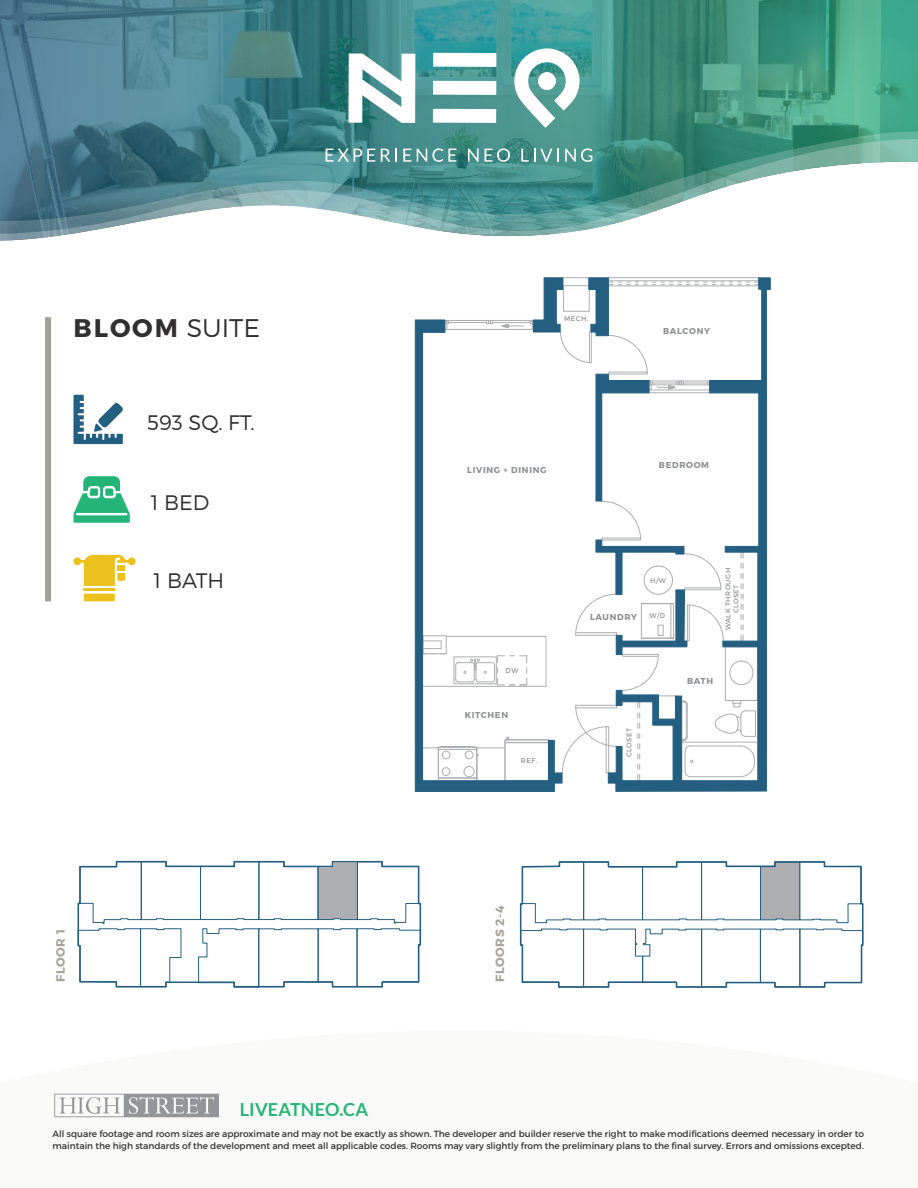
<style>
.page{position:relative;width:918px;height:1188px;background:#fff}
.page>*{position:absolute;margin:0;border:0;box-sizing:border-box;transform-origin:0 0}
.t1{font:700 25.5px "Montserrat";letter-spacing:.08em;color:#312f30}
.t2{font:300 21px "Montserrat";color:#312f30}
.t3{font:700 18px "Lato";letter-spacing:.01em;color:#27b577}
.t4{font:700 12px "Montserrat";letter-spacing:.05em;color:#a7a59b}
.t5{font:9px/12px "Montserrat";color:#312f30}
.t6{font:700 8.55px "Montserrat";letter-spacing:.08em;color:#8d8f92}
.t7{font:6.9px/8.2px "Montserrat";letter-spacing:.06em;color:#8d8f92;text-align:center}
.s1{font-weight:300}
</style>
<div class="page">
<svg style="left:0;top:0;width:918px;height:132px"></svg>
<svg style="left:0;top:234px;width:552px;height:7px"></svg>
<svg style="left:0;top:132px;width:918px;height:102px"></svg>
<div style="left:433px;top:53px;width:63px;height:14px;background:#fff"></div>
<div style="left:433px;top:81px;width:63px;height:14px;background:#fff"></div>
<div style="left:433px;top:109px;width:63px;height:14px;background:#fff"></div>
<svg style="left:514px;top:48px;width:66px;height:80px"></svg>
<svg style="left:348px;top:53px;width:67px;height:70px"></svg>
<svg style="left:326px;top:149px;width:49px;height:13px"></svg>
<svg style="left:381px;top:149px;width:16px;height:13px"></svg>
<svg style="left:403px;top:149px;width:8px;height:13px"></svg>
<svg style="left:417px;top:148px;width:39px;height:14px"></svg>
<svg style="left:468px;top:149px;width:11px;height:13px"></svg>
<svg style="left:485px;top:148px;width:25px;height:14px"></svg>
<svg style="left:521px;top:149px;width:38px;height:13px"></svg>
<svg style="left:565px;top:148px;width:27px;height:14px"></svg>
<svg style="left:54px;top:1094px;width:165px;height:23px"></svg>
<svg style="left:520px;top:861px;width:344px;height:127px"></svg>
<svg style="left:77px;top:861px;width:344px;height:127px"></svg>
<svg style="left:74px;top:395px;width:49px;height:49px"></svg>
<svg style="left:74px;top:476px;width:56px;height:47px"></svg>
<hr style="left:84px;top:588px;width:31px;height:3px;background:#eac11d">
<svg style="left:84px;top:594px;width:31px;height:7px"></svg>
<div style="left:74px;top:557px;width:7px;height:8px;background:#eac11d;border-radius:50%"></div>
<div style="left:128px;top:557px;width:8px;height:8px;background:#eac11d;border-radius:50%"></div>
<svg style="left:79px;top:555px;width:51px;height:31px"></svg>
<div style="left:45px;top:317px;width:6px;height:284px;background:#a3a197"></div>
<svg style="left:607px;top:277px;width:164px;height:515px"></svg>
<svg style="left:415px;top:319px;width:148px;height:473px"></svg>
<svg style="left:422px;top:277px;width:337px;height:504px"></svg>
<div style="left:644px;top:566px;width:29px;height:29px;border:1px solid #adaeb2;border-radius:50%"></div>
<h1 class="t1" style="left:74px;top:312px;width:188px">BLOOM <span class="s1">SUITE</span></h1>
<h2 class="t2" style="left:147px;top:409px;width:109px">593 SQ. FT.</h2>
<h2 class="t2" style="left:151px;top:489px;width:60px">1 BED</h2>
<h2 class="t2" style="left:154px;top:568px;width:72px">1 BATH</h2>
<h3 class="t4" style="left:53px;top:982px;width:55px;rotate:-90deg">FLOOR 1</h3>
<h3 class="t3" style="left:240px;top:1099px;width:130px">LIVEATNEO.CA</h3>
<p class="t7" style="left:564px;top:315px;width:26px">MECH.</p>
<p class="t6" style="left:663px;top:326px;width:48px">BALCONY</p>
<p class="t6" style="left:467px;top:464px;width:81px">LIVING + DINING</p>
<p class="t7" style="left:506px;top:667px;width:14px">DW</p>
<p class="t6" style="left:465px;top:709px;width:45px">KITCHEN</p>
<p class="t7" style="left:521px;top:756px;width:18px">REF.</p>
<p class="t6" style="left:659px;top:460px;width:52px">BEDROOM</p>
<p class="t6" style="left:590px;top:612px;width:48px">LAUNDRY</p>
<p class="t7" style="left:650px;top:576px;width:17px">H/W</p>
<p class="t7" style="left:649px;top:611px;width:17px">W/D</p>
<p class="t7" style="left:625px;top:757px;width:31px;rotate:-90deg">CLOSET</p>
<p class="t7" style="left:724px;top:630px;width:64px;rotate:-90deg">WALK THROUGH<br>CLOSET</p>
<p class="t6" style="left:687px;top:675px;width:28px">BATH</p>
<h3 class="t4" style="left:492px;top:982px;width:79px;rotate:-90deg">FLOORS 2-4</h3>
<p class="t5" style="left:53px;top:1127px;width:813px">All square footage and room sizes are approximate and may not be exactly as shown. The developer and builder reserve the right to make modifications deemed necessary in order to maintain the high standards of the development and meet all applicable codes. Rooms may vary slightly from the preliminary plans to the final survey. Errors and omissions excepted.</p>
</div>
